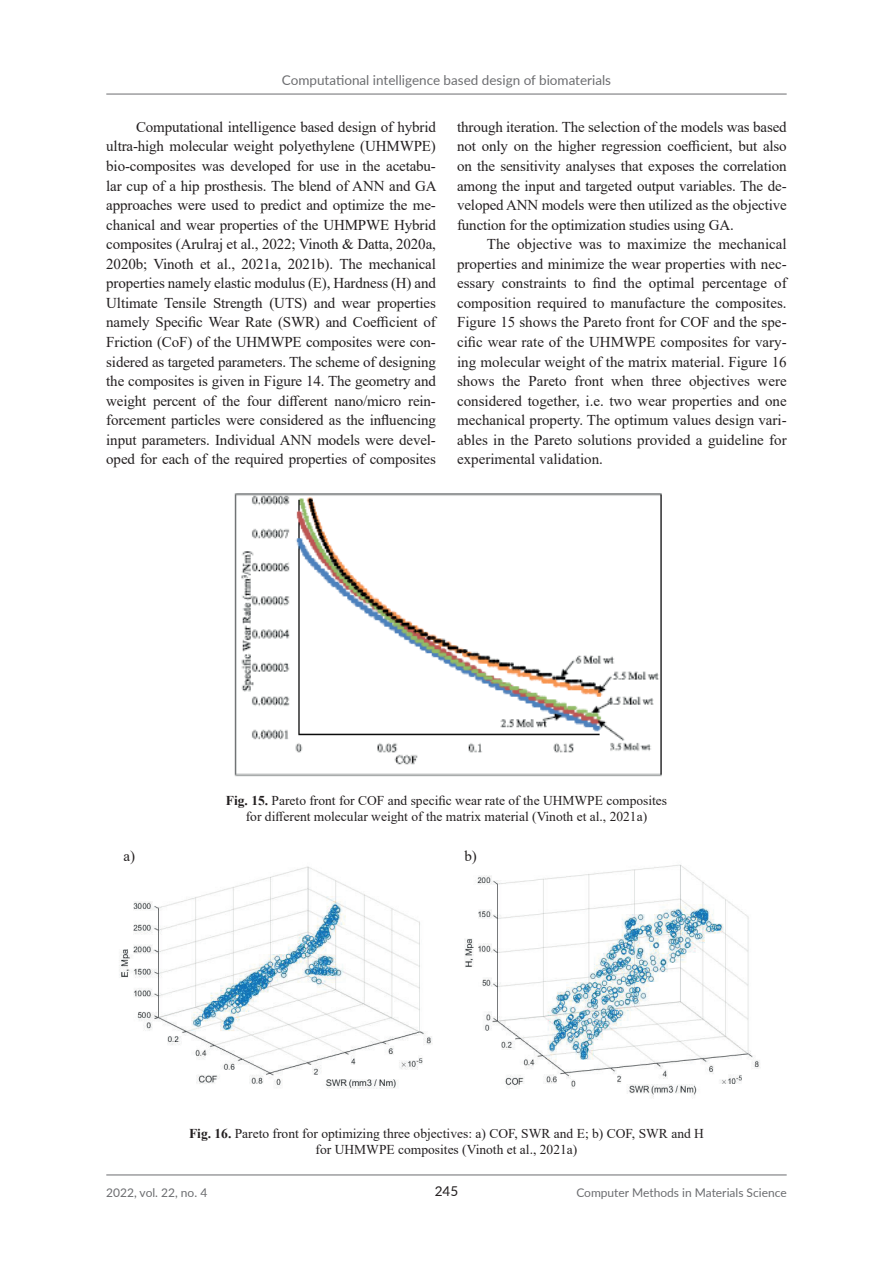
<style>
.page{position:relative;width:893px;height:1263px;background:#fff}
.page>*{position:absolute;margin:0;border:0;box-sizing:border-box;transform-origin:0 0}
.tresc{font:15px/19.5px "Times New Roman";letter-spacing:-.01em;color:#231f20;text-align:justify}
.opis_rysunku{font:13.5px/16.2px "Times New Roman";color:#231f20;text-align:center}
.t1{font:13.5px "Lato";color:#6c6d70}
.t2{font:13.5px "Lato";color:#231f20}
.t3{font:12px "Lato";color:#6c6d70}
.s1{font-weight:700}
</style>
<div class="page">
<hr style="left:106px;top:1174px;width:681px;height:1px;background:#6c6d70">
<hr style="left:106px;top:94px;width:681px;height:1px;background:#6c6d70">
<img style="left:234px;top:493px;width:428px;height:284px">
<img style="left:119px;top:866px;width:314px;height:223px">
<img style="left:464px;top:864px;width:296px;height:233px">
<div style="left:106px;top:840px;width:46px;height:32px;background:#fff"></div>
<div style="left:448px;top:840px;width:46px;height:32px;background:#fff"></div>
<p class="t1" style="left:282px;top:71px;width:331px">Computational intelligence based design of biomaterials</p>
<p class="tresc" style="left:106px;top:117px;width:332px;text-indent:30px">Computational intelligence based design of hybrid ultra-high molecular weight polyethylene (UHMWPE) bio-composites was developed for use in the acetabu&shy;lar cup of a hip prosthesis. The blend of ANN and GA approaches were used to predict and optimize the me&shy;chanical and wear properties of the UHMPWE Hybrid composites (Arulraj et al., 2022; Vinoth &amp; Datta, 2020a, 2020b; Vinoth et al., 2021a, 2021b). The mechanical properties namely elastic modulus (E), Hardness (H) and Ultimate Tensile Strength (UTS) and wear properties namely Specific Wear Rate (SWR) and Coefficient of Friction (CoF) of the UHMWPE composites were con&shy;sidered as targeted parameters. The scheme of designing the composites is given in Figure 14. The geometry and weight percent of the four different nano/micro rein&shy;forcement particles were considered as the influencing input parameters. Individual ANN models were devel&shy;oped for each of the required properties of composites</p>
<p class="tresc" style="left:457px;top:117px;width:331px">through iteration. The selection of the models was based not only on the higher regression coefficient, but also on the sensitivity analyses that exposes the correlation among the input and targeted output variables. The de&shy;veloped ANN models were then utilized as the objective function for the optimization studies using GA.</p>
<p class="tresc" style="left:457px;top:234px;width:331px;text-indent:30px">The objective was to maximize the mechanical properties and minimize the wear properties with nec&shy;essary constraints to find the optimal percentage of composition required to manufacture the composites.<br>Figure 15 shows the Pareto front for COF and the spe&shy;cific wear rate of the UHMWPE composites for vary&shy;ing molecular weight of the matrix material. Figure 16 shows the Pareto front when three objectives were considered together, i.e. two wear properties and one mechanical property. The optimum values design vari&shy;ables in the Pareto solutions provided a guideline for experimental validation.</p>
<p class="opis_rysunku" style="left:226px;top:792px;width:443px"><span class="s1">Fig. 15.</span> Pareto front for COF and specific wear rate of the UHMWPE composites for different molecular weight of the matrix material (Vinoth et al., 2021a)</p>
<p class="tresc" style="left:124px;top:846px;width:13px">a)</p>
<p class="tresc" style="left:464px;top:846px;width:14px">b)</p>
<p class="opis_rysunku" style="left:189px;top:1124px;width:516px"><span class="s1">Fig. 16.</span> Pareto front for optimizing three objectives: a) COF, SWR and E; b) COF, SWR and H for UHMWPE composites (Vinoth et al., 2021a)</p>
<p class="t2" style="left:435px;top:1181px;width:25px">245</p>
<p class="t3" style="left:106px;top:1183px;width:102px">2022, vol. 22, no. 4</p>
<p class="t3" style="left:576px;top:1183px;width:212px">Computer Methods in Materials Science</p>
</div>
